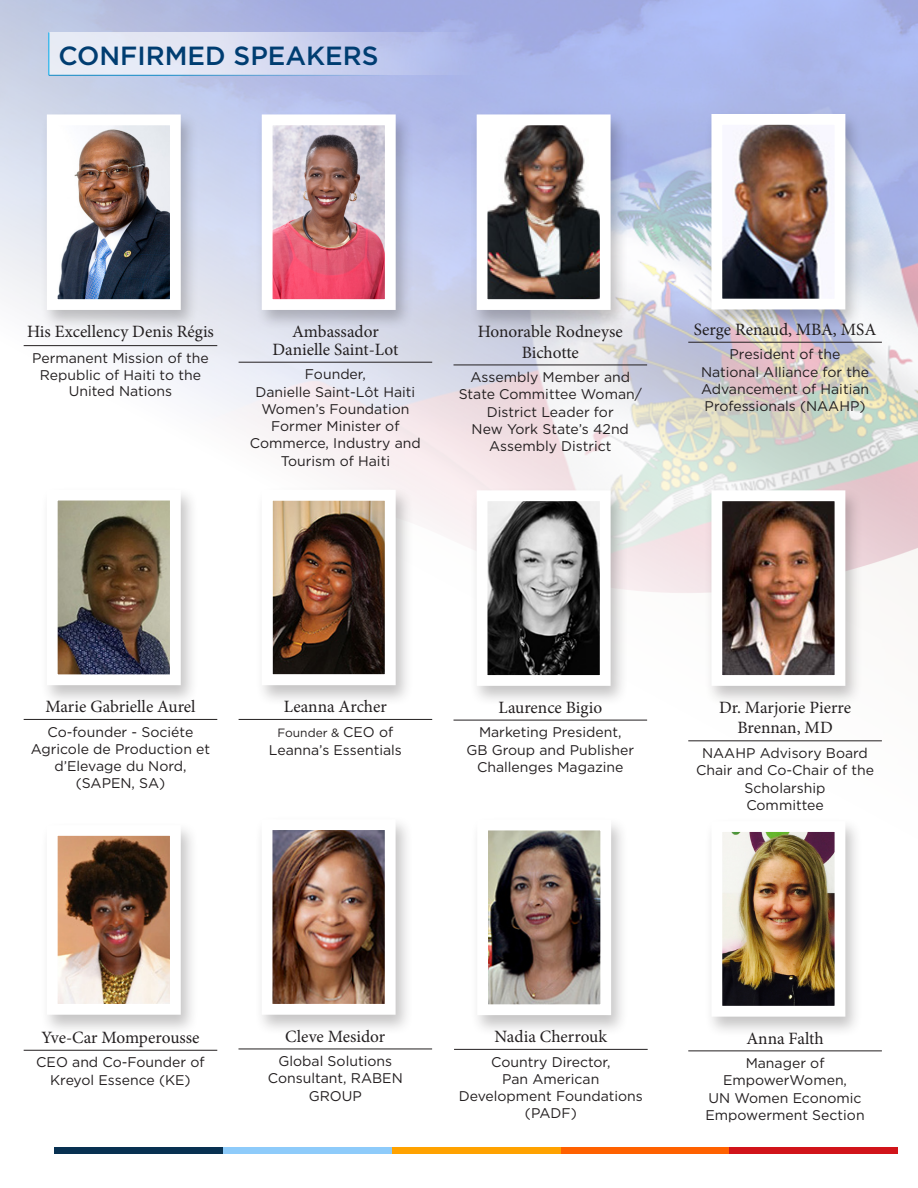
<style>
.page{position:relative;width:918px;height:1188px;background:#fff}
.page>*{position:absolute;margin:0;border:0;box-sizing:border-box;transform-origin:0 0}
.t1{font:500 26.25px "Gotham";color:#003d71}
.t2{font:17.25px/20.7px "Minion Pro";color:#231f20;text-align:center}
.t3{font:14.1px/17.2px "Gotham";color:#231f20;text-align:center}
.t4{font:12px "Gotham";color:#231f20}
.s1{font-size:14.1px}
</style>
<div class="page">
<img style="left:0;top:0;width:918px;height:1154px">
<div style="left:40px;top:111px;width:158px;height:220px;background:#231f20;opacity:.26"></div>
<img style="left:59px;top:126px;width:110px;height:172px">
<div style="left:47px;top:114px;width:134px;height:196px;border:11px solid #fff"></div>
<div style="left:255px;top:111px;width:158px;height:220px;background:#231f20;opacity:.26"></div>
<img style="left:274px;top:126px;width:110px;height:172px">
<div style="left:262px;top:114px;width:134px;height:196px;border:11px solid #fff"></div>
<div style="left:255px;top:487px;width:158px;height:219px;background:#231f20;opacity:.26"></div>
<img style="left:274px;top:502px;width:110px;height:171px">
<div style="left:262px;top:490px;width:134px;height:195px;border:11px solid #fff"></div>
<div style="left:470px;top:111px;width:158px;height:220px;background:#231f20;opacity:.26"></div>
<img style="left:489px;top:126px;width:110px;height:172px">
<div style="left:477px;top:114px;width:134px;height:196px;border:11px solid #fff"></div>
<div style="left:470px;top:487px;width:158px;height:220px;background:#231f20;opacity:.26"></div>
<img style="left:489px;top:502px;width:110px;height:172px">
<div style="left:477px;top:490px;width:134px;height:196px;border:11px solid #fff"></div>
<div style="left:705px;top:111px;width:158px;height:219px;background:#231f20;opacity:.26"></div>
<img style="left:723px;top:126px;width:110px;height:171px">
<div style="left:40px;top:822px;width:158px;height:214px;background:#231f20;opacity:.26"></div>
<img style="left:59px;top:837px;width:110px;height:166px">
<div style="left:47px;top:825px;width:134px;height:190px;border:11px solid #fff"></div>
<div style="left:705px;top:487px;width:158px;height:220px;background:#231f20;opacity:.26"></div>
<img style="left:723px;top:502px;width:110px;height:172px">
<div style="left:711px;top:490px;width:134px;height:196px;border:11px solid #fff"></div>
<div style="left:705px;top:818px;width:158px;height:219px;background:#231f20;opacity:.26"></div>
<img style="left:723px;top:833px;width:110px;height:172px">
<div style="left:711px;top:821px;width:134px;height:196px;border:11px solid #fff"></div>
<div style="left:255px;top:816px;width:158px;height:219px;background:#231f20;opacity:.26"></div>
<img style="left:274px;top:831px;width:110px;height:172px">
<div style="left:262px;top:819px;width:134px;height:196px;border:11px solid #fff"></div>
<div style="left:40px;top:487px;width:158px;height:219px;background:#231f20;opacity:.26"></div>
<img style="left:59px;top:502px;width:110px;height:171px">
<div style="left:47px;top:490px;width:134px;height:195px;border:11px solid #fff"></div>
<hr style="left:24px;top:345px;width:193px;height:1px;background:#231f20">
<hr style="left:239px;top:362px;width:193px;height:1px;background:#231f20">
<hr style="left:239px;top:719px;width:193px;height:1px;background:#231f20">
<hr style="left:454px;top:365px;width:193px;height:1px;background:#231f20">
<hr style="left:454px;top:720px;width:193px;height:1px;background:#231f20">
<hr style="left:688px;top:342px;width:194px;height:1px;background:#231f20">
<hr style="left:24px;top:1050px;width:193px;height:1px;background:#231f20">
<hr style="left:688px;top:741px;width:194px;height:1px;background:#231f20">
<hr style="left:688px;top:1051px;width:194px;height:1px;background:#231f20">
<hr style="left:238px;top:1049px;width:194px;height:1px;background:#231f20">
<hr style="left:24px;top:719px;width:193px;height:1px;background:#231f20">
<div style="left:49px;top:32px;width:497px;height:43px;background:linear-gradient(to right,#f4f6f8,#a4afe7)"></div>
<hr style="left:49px;top:32px;width:1px;height:43px;background:#00aeef">
<hr style="left:49px;top:75px;width:465px;height:1px;background:#0f8ac4">
<div style="left:471px;top:817px;width:157px;height:219px;background:#231f20;opacity:.26"></div>
<img style="left:489px;top:832px;width:110px;height:171px">
<div style="left:477px;top:820px;width:134px;height:195px;border:11px solid #fff"></div>
<hr style="left:454px;top:1049px;width:194px;height:1px;background:#231f20">
<p class="t1" style="left:58px;top:39px;width:322px">CONFIRMED SPEAKERS</p>
<p class="t2" style="left:27px;top:321px;width:188px">His Excellency Denis Régis</p>
<p class="t3" style="left:32px;top:349px;width:178px;line-height:16.8px">Permanent Mission of the<br>Republic of Haiti to the<br>United Nations</p>
<p class="t2" style="left:292px;top:321px;width:88px">Ambassador</p>
<p class="t2" style="left:272px;top:339px;width:127px">Danielle Saint-Lot</p>
<p class="t3" style="left:305px;top:365px;width:62px">Founder,</p>
<p class="t3" style="left:255px;top:383px;width:161px">Danielle Saint-Lôt Haiti<br>Women’s Foundation</p>
<p class="t3" style="left:250px;top:417px;width:172px">Former Minister of<br>Commerce, Industry and<br>Tourism of Haiti</p>
<p class="t2" style="left:478px;top:321px;width:147px">Honorable Rodneyse<br>Bichotte</p>
<p class="t3" style="left:459px;top:368px;width:185px">Assembly Member and<br>State Committee Woman/<br>District Leader for<br>New York State’s 42nd<br>Assembly District</p>
<p class="t2" style="left:694px;top:319px;width:184px">Serge Renaud, MBA, MSA</p>
<p class="t3" style="left:701px;top:345px;width:170px">President of the<br>National Alliance for the<br>Advancement of Haitian<br>Professionals (NAAHP)</p>
<p class="t2" style="left:45px;top:696px;width:152px">Marie Gabrielle Aurel</p>
<p class="t3" style="left:48px;top:723px;width:147px">Co-founder - Sociéte</p>
<p class="t3" style="left:31px;top:740px;width:181px">Agricole de Production et d’Elevage du Nord,</p>
<p class="t3" style="left:76px;top:775px;width:91px">(SAPEN, SA)</p>
<p class="t2" style="left:284px;top:696px;width:104px">Leanna Archer</p>
<p class="t4" style="left:277px;top:725px;width:117px">Founder &amp; <span class="s1">CEO of</span></p>
<p class="t3" style="left:269px;top:741px;width:135px">Leanna’s Essentials</p>
<p class="t2" style="left:498px;top:697px;width:105px">Laurence Bigio</p>
<p class="t3" style="left:466px;top:723px;width:169px">Marketing President,<br>GB Group and Publisher<br>Challenges Magazine</p>
<p class="t2" style="left:719px;top:697px;width:134px">Dr. Marjorie Pierre<br>Brennan, MD</p>
<p class="t3" style="left:696px;top:744px;width:179px">NAAHP Advisory Board<br>Chair and Co-Chair of the<br>Scholarship</p>
<p class="t3" style="left:746px;top:796px;width:79px">Committee</p>
<p class="t2" style="left:41px;top:1027px;width:160px">Yve-Car Momperousse</p>
<p class="t3" style="left:36px;top:1053px;width:170px">CEO and Co-Founder of<br>Kreyol Essence (KE)</p>
<p class="t2" style="left:285px;top:1026px;width:101px">Cleve Mesidor</p>
<p class="t3" style="left:268px;top:1052px;width:136px">Global Solutions<br>Consultant, RABEN<br>GROUP</p>
<p class="t2" style="left:495px;top:1026px;width:114px">Nadia Cherrouk</p>
<p class="t3" style="left:491px;top:1053px;width:121px">Country Director,</p>
<p class="t3" style="left:459px;top:1070px;width:186px">Pan American<br>Development Foundations</p>
<p class="t3" style="left:525px;top:1104px;width:53px">(PADF)</p>
<p class="t2" style="left:746px;top:1028px;width:79px">Anna Falth</p>
<p class="t3" style="left:723px;top:1054px;width:125px">Manager of<br>EmpowerWomen,</p>
<p class="t3" style="left:706px;top:1089px;width:161px;text-align:left">UN Women Economic<br>Empowerment Section</p>
</div>
